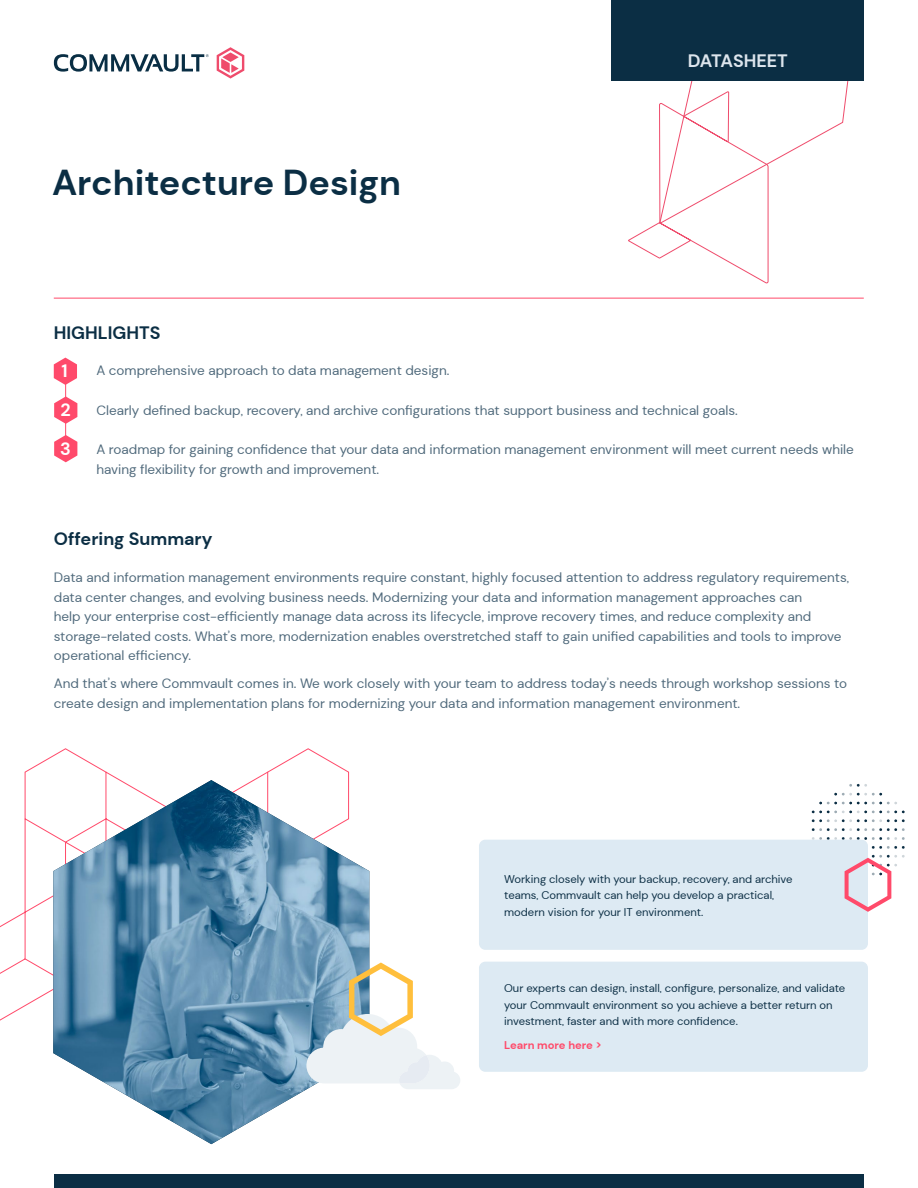
<style>
.page{position:relative;width:918px;height:1188px;background:#fff}
.page>*{position:absolute;margin:0;border:0;box-sizing:border-box;transform-origin:0 0}
.t1{font:700 36px "DM Sans";color:#0b2e44}
.t2{font:700 18px "DM Sans";color:#0b2e44}
.t3{font:700 18px "DM Sans";color:#dde5ed}
.t4{font:700 18px/38.8px "DM Sans";color:#fff}
.t5{font:13.5px/19.5px "DM Sans";color:#4f697b}
.t6{font:11.25px/16.5px "DM Sans";color:#0b2e44}
.t7{font:700 11.25px "DM Sans";color:#ff4a6a}
</style>
<div class="page">
<svg style="left:0;top:748px;width:350px;height:273px"></svg>
<img style="left:53px;top:780px;width:316px;height:364px">
<svg style="left:849px;top:784px;width:18px;height:3px"></svg>
<svg style="left:834px;top:793px;width:48px;height:3px"></svg>
<svg style="left:812px;top:802px;width:93px;height:11px"></svg>
<svg style="left:812px;top:819px;width:93px;height:3px"></svg>
<svg style="left:812px;top:828px;width:93px;height:3px"></svg>
<svg style="left:812px;top:837px;width:93px;height:3px"></svg>
<svg style="left:871px;top:846px;width:34px;height:3px"></svg>
<div style="left:479px;top:840px;width:389px;height:110px;background:#ddeaf3;border-radius:6px"></div>
<svg style="left:628px;top:81px;width:221px;height:202px"></svg>
<div style="left:612px;top:0;width:252px;height:81px;background:#0b2e44"></div>
<svg style="left:54px;top:54px;width:155px;height:18px"></svg>
<svg style="left:217px;top:47px;width:27px;height:32px"></svg>
<hr style="left:54px;top:298px;width:810px;height:1px;background:#ff4a6a">
<div style="left:54px;top:1175px;width:810px;height:13px;background:#0b2e44"></div>
<div style="left:479px;top:962px;width:389px;height:110px;background:#ddeaf3;border-radius:6px"></div>
<svg style="left:844px;top:855px;width:61px;height:57px"></svg>
<svg style="left:306px;top:963px;width:154px;height:126px"></svg>
<hr style="left:65px;top:379px;width:1px;height:80px;background:#ff4a6a">
<svg style="left:54px;top:358px;width:23px;height:27px"></svg>
<svg style="left:54px;top:396px;width:23px;height:28px"></svg>
<svg style="left:54px;top:435px;width:23px;height:27px"></svg>
<h1 class="t1" style="left:52px;top:160px;width:350px">Architecture Design</h1>
<h2 class="t3" style="left:688px;top:50px;width:102px">DATASHEET</h2>
<h2 class="t2" style="left:54px;top:322px;width:108px">HIGHLIGHTS</h2>
<p class="t5" style="left:96px;top:361px;width:355px">A comprehensive approach to data management design.</p>
<p class="t5" style="left:96px;top:400px;width:643px">Clearly defined backup, recovery, and archive configurations that support business and technical goals.</p>
<p class="t5" style="left:96px;top:440px;width:759px">A roadmap for gaining confidence that your data and information management environment will meet current needs while having flexibility for growth and improvement.</p>
<h2 class="t4" style="left:60px;top:351px;width:12px">1<br>2<br>3</h2>
<h2 class="t2" style="left:54px;top:528px;width:160px">Offering Summary</h2>
<p class="t5" style="left:54px;top:568px;width:797px">Data and information management environments require constant, highly focused attention to address regulatory requirements, data center changes, and evolving business needs. Modernizing your data and information management approaches can<br>help your enterprise cost-efficiently manage data across its lifecycle, improve recovery times, and reduce complexity and storage-related costs. What’s more, modernization enables overstretched staff to gain unified capabilities and tools to improve operational efficiency.</p>
<p class="t5" style="left:54px;top:674px;width:795px">And that’s where Commvault comes in. We work closely with your team to address today’s needs through workshop sessions to create design and implementation plans for modernizing your data and information management environment.</p>
<p class="t6" style="left:504px;top:871px;width:290px">Working closely with your backup, recovery, and archive teams, Commvault can help you develop a practical, modern vision for your IT environment.</p>
<p class="t6" style="left:504px;top:980px;width:343px">Our experts can design, install, configure, personalize, and validate your Commvault environment so you achieve a better return on investment, faster and with more confidence.</p>
<p class="t7" style="left:504px;top:1038px;width:99px">Learn more here &gt;</p>
</div>
